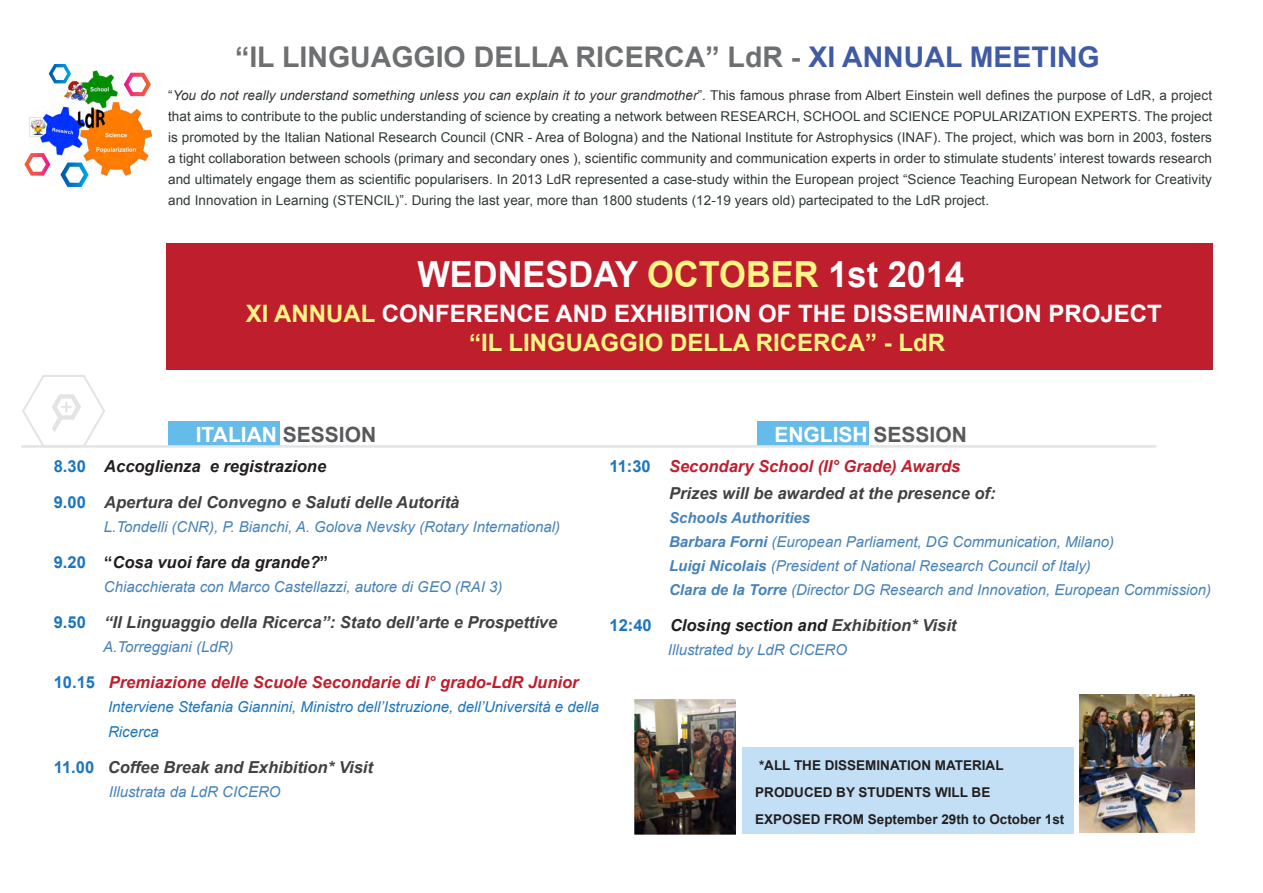
<style>
.page{position:relative;width:1263px;height:893px;background:#fff}
.page>*{position:absolute;margin:0;border:0;box-sizing:border-box;transform-origin:0 0}
.t1{font:700 36px "Arial";color:#fff;scale:.96 1}
.t2{font:700 28.5px "Arial";color:#6d6f71}
.t3{font:700 24px/28.8px "Arial";color:#fff;text-align:center}
.t4{font:700 21px "Arial";color:#fff}
.t5{font:italic 700 16.5px/36px "Arial";color:#414142}
.t6{font:italic 700 16.5px "Arial";color:#231f20}
.t7{font:italic 700 16.5px "Arial";color:#bf1e2d}
.t8{font:italic 15px/24px "Arial";color:#4682b9}
.t9{font:italic 15px/24px "Arial";color:#1d76bc}
.t10{font:13.5px/21px "Arial";letter-spacing:.005em;color:#303837;text-align:justify}
.t11{font:700 13.5px/27px "Arial";color:#231f20}
.s1{color:#405ba5}
.s2{font-style:italic}
.s3{color:#fff685}
.s4{color:#58595b}
.s5{font-style:normal;color:#1d76bc}
.s6{color:#231f20}
.s7{font-style:normal}
.s8{color:#bf1e2d}
.s9{font-weight:700}
.s10{color:#414142}
</style>
<div class="page">
<div style="left:166px;top:243px;width:1046px;height:127px;background:#bf1e2d"></div>
<img style="left:29px;top:70px;width:122px;height:106px">
<svg style="left:49px;top:64px;width:22px;height:19px"></svg>
<svg style="left:124px;top:73px;width:27px;height:23px"></svg>
<svg style="left:24px;top:153px;width:26px;height:23px"></svg>
<svg style="left:60px;top:162px;width:29px;height:25px"></svg>
<div style="left:168px;top:421px;width:112px;height:25px;background:#65bbe9"></div>
<div style="left:757px;top:421px;width:112px;height:25px;background:#65bbe9"></div>
<hr style="left:21px;top:445px;width:1135px;height:3px;background:#e3e4e5">
<svg style="left:22px;top:375px;width:83px;height:70px"></svg>
<img style="left:634px;top:700px;width:101px;height:135px">
<img style="left:1080px;top:694px;width:114px;height:138px">
<div style="left:742px;top:747px;width:331px;height:87px;background:#c2dff5"></div>
<h2 class="t2" style="left:235px;top:38px;width:866px">“IL LINGUAGGIO DELLA RICERCA” LdR - <span class="s1">XI ANNUAL MEETING</span></h2>
<p class="t10" style="left:168px;top:85px;width:1045px">“<span class="s2">You do not really understand something unless you can explain it to your grandmother</span>”. This famous phrase from Albert Einstein well defines the purpose of LdR, a project that aims to contribute to the public understanding of science by creating a network between RESEARCH, SCHOOL and SCIENCE POPULARIZATION EXPERTS. The project is promoted by the Italian National Research Council (CNR - Area of Bologna) and the National Institute for Astrophysics (INAF). The project, which was born in 2003, fosters a tight collaboration between schools (primary and secondary ones ), scientific community and communication experts in order to stimulate students’ interest towards research and ultimately engage them as scientific popularisers. In 2013 LdR represented a case-study within the European project “Science Teaching European Network for Creativity and Innovation in Learning (STENCIL)”. During the last year, more than 1800 students (12-19 years old) partecipated to the LdR project.</p>
<h1 class="t1" style="left:417px;top:251px;width:571px">WEDNESDAY <span class="s3">OCTOBER</span> 1st 2014</h1>
<h3 class="t3" style="left:246px;top:300px;width:918px"><span class="s3">XI ANNUAL</span> CONFERENCE AND EXHIBITION OF THE DISSEMINATION PROJECT <span class="s3">“IL LINGUAGGIO DELLA RICERCA” - LdR</span></h3>
<h3 class="t4" style="left:196px;top:420px;width:182px">ITALIAN <span class="s4">SESSION</span></h3>
<p class="t5" style="left:54px;top:449px;width:407px"><span class="s5">8.30</span> <span class="s6">Accoglienza e registrazione<br></span><span class="s5">9.00</span> Apertura del Convegno e Saluti delle Autorità</p>
<p class="t8" style="left:104px;top:515px;width:458px">L.Tondelli (CNR), P. Bianchi, A. Golova Nevsky (Rotary International)</p>
<p class="t6" style="left:54px;top:552px;width:276px"><span class="s5">9.20</span> <span class="s7">“</span>Cosa vuoi fare da grande?<span class="s7">”</span></p>
<p class="t8" style="left:104px;top:575px;width:400px">Chiacchierata con Marco Castellazzi, autore di GEO (RAI 3)</p>
<p class="t5" style="left:54px;top:605px;width:505px"><span class="s5">9.50</span> “Il Linguaggio della Ricerca”: Stato dell’arte e Prospettive</p>
<p class="t8" style="left:103px;top:635px;width:132px">A.Torreggiani (LdR)</p>
<p class="t7" style="left:54px;top:672px;width:526px"><span class="s5">10.15</span> Premiazione delle Scuole Secondarie di I° grado-LdR Junior</p>
<p class="t9" style="left:108px;top:695px;width:493px">Interviene Stefania Giannini, Ministro dell’Istruzione, dell’Università e della<br>Ricerca</p>
<p class="t5" style="left:54px;top:749px;width:321px"><span class="s5">11.00</span> Coffee Break and Exhibition* Visit</p>
<p class="t8" style="left:109px;top:779px;width:173px">Illustrata da LdR CICERO</p>
<h3 class="t4" style="left:774px;top:420px;width:194px">ENGLISH <span class="s4">SESSION</span></h3>
<p class="t5" style="left:669px;top:453px;width:328px;line-height:27px;text-indent:-60px"><span class="s5">11:30</span> <span class="s8">Secondary School (II° Grade) Awards<br></span>Prizes will be awarded at the presence of:</p>
<p class="t8" style="left:669px;top:506px;width:544px"><span class="s9">Schools Authorities<br>Barbara Forni</span> (European Parliament, DG Communication, Milano)<br><span class="s9">Luigi Nicolais</span> (President of National Research Council of Italy)<br><span class="s9">Clara de la Torre</span> (Director DG Research and Innovation, European Commission)</p>
<p class="t6" style="left:609px;top:614px;width:348px"><span class="s5">12:40</span> Closing section and <span class="s10">Exhibition* Visit</span></p>
<p class="t8" style="left:668px;top:638px;width:181px">Illustrated by LdR CICERO</p>
<p class="t11" style="left:755px;top:752px;width:311px">*ALL THE DISSEMINATION MATERIAL<br>PRODUCED BY STUDENTS WILL BE<br>EXPOSED FROM September 29th to October 1st</p>
</div>
